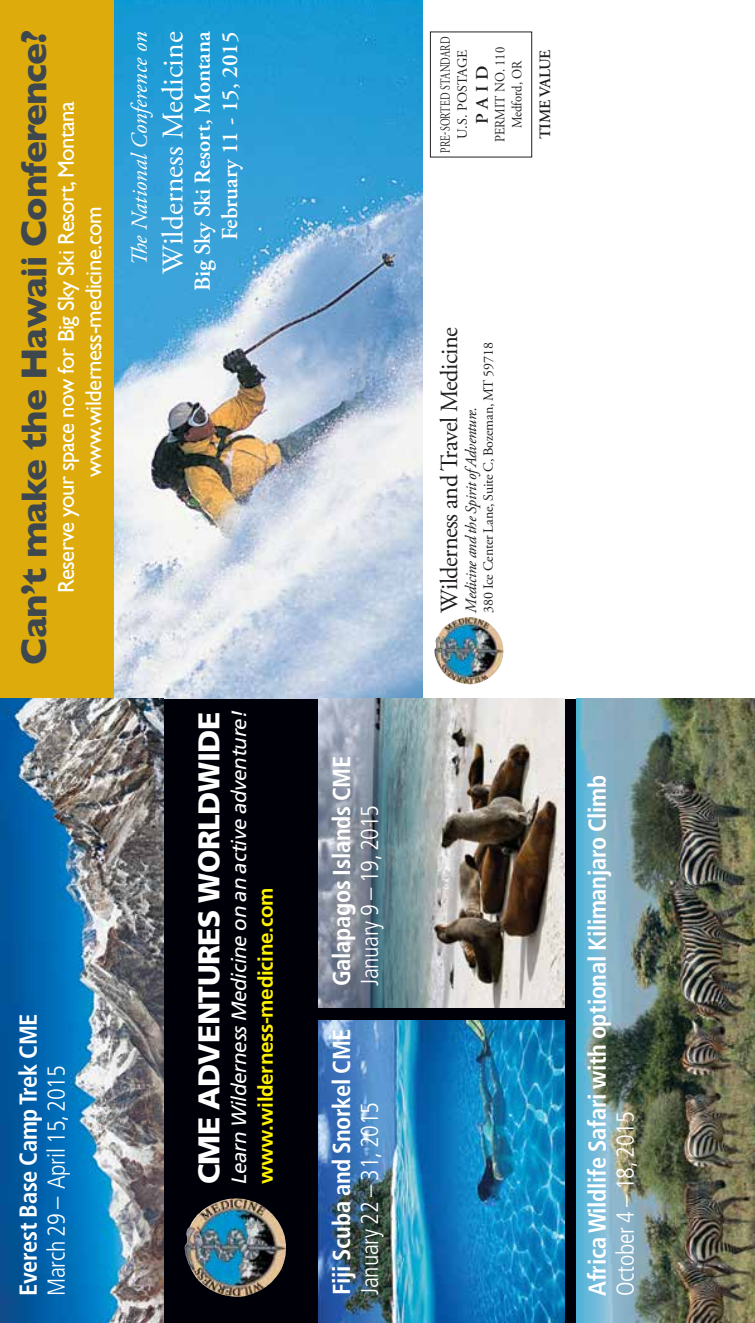
<style>
.page{position:relative;width:755px;height:1323px;background:#fff}
.page>*{position:absolute;margin:0;border:0;box-sizing:border-box;transform-origin:0 0}
.t1{font:700 36.75px "Gill Sans";letter-spacing:-.025em;color:#3f474e}
.t2{font:900 29.93px "Frutiger";letter-spacing:-.015em;color:#fff}
.t3{font:29.75px "Adobe Garamond Pro";color:#fff}
.t4{font:700 condensed 24.5px "Frutiger";letter-spacing:-.015em;color:#fff}
.t5{font:300 condensed 24.5px "Frutiger";letter-spacing:-.01em;color:#fff}
.t6{font:24.5px "Adobe Garamond Pro";letter-spacing:-.025em;color:#231f20}
.t7{font:22.75px/27.3px "Gill Sans";letter-spacing:-.025em;color:#fff;text-align:center}
.t8{font:600 22.75px/27.3px "Adobe Garamond Pro";color:#fff;text-align:right}
.t9{font:italic 22.75px "Adobe Garamond Pro";color:#fff}
.t10{font:italic 20.65px "Frutiger";letter-spacing:-.015em;color:#fff}
.t11{font:700 20.65px "Frutiger";letter-spacing:-.015em;color:#fff200}
.t12{font:600 17.5px "Adobe Garamond Pro";color:#231f20;scale:1.05 1}
.t13{font:italic 15.75px "Adobe Garamond Pro";letter-spacing:-.025em;color:#231f20}
.t14{font:600 15.75px "Adobe Garamond Pro";letter-spacing:-.01em;color:#231f20}
.t15{font:14px "Adobe Garamond Pro";letter-spacing:-.01em;color:#231f20}
.t16{font:14px/16.8px "Adobe Garamond Pro";letter-spacing:.015em;color:#231f20;text-align:center;scale:.7 1}
.t17{font:14px/16.8px "Adobe Garamond Pro";letter-spacing:-.01em;color:#231f20;text-align:center;scale:.9 1}
</style>
<div class="page">
<div style="left:0;top:698px;width:754px;height:625px;background:#000008"></div>
<img style="left:113px;top:0;width:310px;height:698px">
<div style="left:0;top:0;width:113px;height:698px;background:#ddac0c"></div>
<img style="left:434px;top:617px;width:33px;height:47px">
<img style="left:0;top:698px;width:164px;height:625px">
<img style="left:576px;top:698px;width:178px;height:625px">
<img style="left:318px;top:698px;width:246px;height:309px">
<img style="left:184px;top:1199px;width:50px;height:63px">
<img style="left:318px;top:1021px;width:246px;height:302px">
<h1 class="t1" style="left:12px;top:665px;width:636px;rotate:-90deg">Can’t make the Hawaii Conference?</h1>
<p class="t7" style="left:52px;top:593px;width:494px;rotate:-90deg">Reserve your space now for Big Sky Ski Resort, Montana www.wilderness-medicine.com</p>
<p class="t4" style="left:14px;top:1296px;width:284px;rotate:-90deg">Everest Base Camp Trek CME</p>
<p class="t5" style="left:42px;top:1296px;width:232px;rotate:-90deg">March 29 – April 15, 2015</p>
<p class="t9" style="left:126px;top:266px;width:236px;rotate:-90deg">The National Conference on</p>
<p class="t3" style="left:155px;top:274px;width:244px;rotate:-90deg">Wilderness Medicine</p>
<p class="t8" style="left:189px;top:291px;width:261px;rotate:-90deg">Big Sky Ski Resort, Montana<br>February 11 - 15, 2015</p>
<p class="t2" style="left:191px;top:1184px;width:474px;rotate:-90deg">CME ADVENTURES WORLDWIDE</p>
<p class="t10" style="left:227px;top:1184px;width:476px;rotate:-90deg">Learn Wilderness Medicine on an active adventure!</p>
<p class="t11" style="left:253px;top:1184px;width:298px;rotate:-90deg">www.wilderness-medicine.com</p>
<p class="t16" style="left:437px;top:152px;width:167px;rotate:-90deg">PRE-SORTED STANDARD<br>U.S. POSTAGE</p>
<p class="t17" style="left:492px;top:142px;width:107px;rotate:-90deg">PERMIT NO. 110<br>Medford, OR</p>
<p class="t12" style="left:472px;top:124px;width:57px;rotate:-90deg">PAID</p>
<p class="t14" style="left:535px;top:139px;width:91px;rotate:-90deg">TIME VALUE</p>
<p class="t6" style="left:434px;top:613px;width:287px;rotate:-90deg">Wilderness and Travel Medicine</p>
<p class="t15" style="left:480px;top:613px;width:272px;rotate:-90deg">380 Ice Center Lane, Suite C, Bozeman, MT 59718</p>
<p class="t13" style="left:461px;top:613px;width:207px;rotate:-90deg">Medicine and the Spirit ofAdventure.</p>
<p class="t4" style="left:327px;top:986px;width:231px;rotate:-90deg">Galapagos Islands CME</p>
<p class="t5" style="left:355px;top:986px;width:183px;rotate:-90deg">January 9 – 19, 2015</p>
<p class="t4" style="left:327px;top:1295px;width:268px;rotate:-90deg">Fiji Scuba and Snorkel CME</p>
<p class="t5" style="left:355px;top:1295px;width:194px;rotate:-90deg">January 22 – 31, 2015</p>
<p class="t4" style="left:582px;top:1296px;width:523px;rotate:-90deg">Africa Wildlife Safari with optional Kilimanjaro Climb</p>
<p class="t5" style="left:611px;top:1296px;width:186px;rotate:-90deg">October 4 – 18, 2015</p>
</div>
